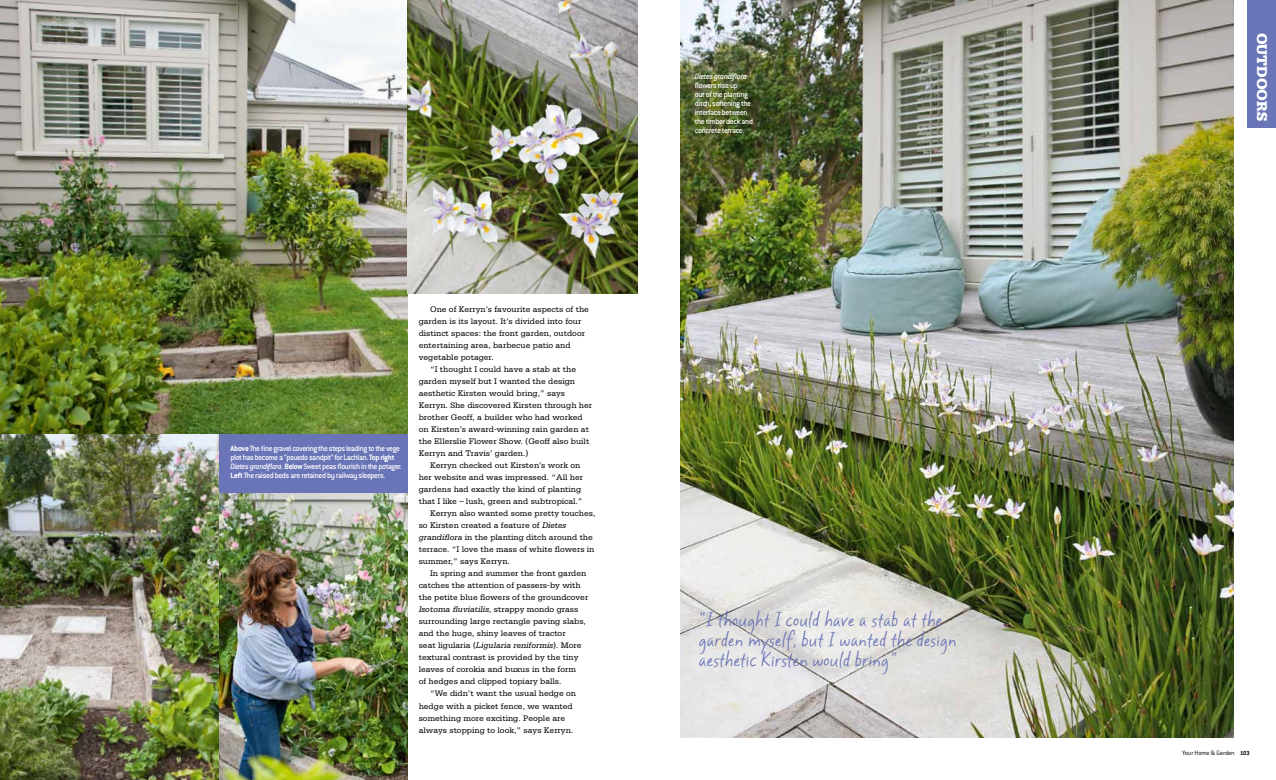
<style>
.page{position:relative;width:1276px;height:780px;background:#fff}
.page>*{position:absolute;margin:0;border:0;box-sizing:border-box;transform-origin:0 0}
.t1{font:18px/20px "Mayfield";letter-spacing:.01em;color:#6a75b7}
.t2{font:900 15px "Serifa";color:#fff}
.t3{font:8.5px "Serifa";color:#000}
.t4{font:500 8.5px/9px "Conduit ITC";letter-spacing:-.045em;color:#fff}
.t5{font:italic 8.5px "Serifa";color:#000}
.t6{font:italic 500 8.5px "Conduit ITC";letter-spacing:-.04em;color:#fff}
.t7{font:300 7px "Conduit ITC";letter-spacing:-.015em;color:#000}
.s1{font-weight:700}
.s2{font-style:italic}
.s3{font-style:normal}
.s4{font-weight:700;font-size:6.5px}
</style>
<div class="page">
<img style="left:0;top:434px;width:219px;height:346px">
<img style="left:0;top:0;width:407px;height:434px">
<img style="left:680px;top:0;width:553px;height:737px">
<img style="left:219px;top:492px;width:188px;height:288px">
<div style="left:219px;top:434px;width:188px;height:58px;background:#6a75b7"></div>
<div style="left:1247px;top:0;width:29px;height:128px;background:#6a75b7"></div>
<img style="left:407px;top:0;width:231px;height:293px">
<p class="t4" style="left:231px;top:444px;width:173px"><span class="s1">Above</span> The fine gravel covering the steps leading to the vege plot has become a “psuedo sandpit” for Lachlan. <span class="s1">Top right </span><span class="s2">Dietes grandiflora</span>. <span class="s1">Below</span> Sweet peas flourish in the potager.<br><span class="s1">Left</span> The raised beds are retained by railway sleepers.</p>
<p class="t3" style="left:430px;top:305px;width:160px">One of Kerryn’s favourite aspects of the</p>
<p class="t3" style="left:419px;top:317px;width:164px">garden is its layout. It’s divided into four</p>
<p class="t3" style="left:419px;top:329px;width:168px">distinct spaces: the front garden, outdoor</p>
<p class="t3" style="left:419px;top:341px;width:153px">entertaining area, barbecue patio and</p>
<p class="t3" style="left:419px;top:353px;width:77px">vegetable potager.</p>
<p class="t3" style="left:430px;top:365px;width:147px">“I thought I could have a stab at the</p>
<p class="t3" style="left:419px;top:377px;width:158px">garden myself but I wanted the design</p>
<p class="t3" style="left:419px;top:389px;width:148px">aesthetic Kirsten would bring,” says</p>
<p class="t3" style="left:419px;top:401px;width:175px">Kerryn. She discovered Kirsten through her</p>
<p class="t3" style="left:419px;top:413px;width:165px">brother Geoff, a builder who had worked</p>
<p class="t3" style="left:419px;top:425px;width:172px">on Kirsten’s award-winning rain garden at</p>
<p class="t3" style="left:419px;top:437px;width:172px">the Ellerslie Flower Show. (Geoff also built</p>
<p class="t3" style="left:419px;top:449px;width:111px">Kerryn and Travis’ garden.)</p>
<p class="t3" style="left:430px;top:461px;width:152px">Kerryn checked out Kirsten’s work on</p>
<p class="t3" style="left:419px;top:473px;width:166px">her website and was impressed. “All her</p>
<p class="t3" style="left:419px;top:485px;width:164px">gardens had exactly the kind of planting</p>
<p class="t3" style="left:419px;top:497px;width:165px">that I like – lush, green and subtropical.”</p>
<p class="t3" style="left:430px;top:509px;width:167px">Kerryn also wanted some pretty touches,</p>
<p class="t3" style="left:419px;top:521px;width:149px">so Kirsten created a feature of <span class="s2">Dietes</span></p>
<p class="t3" style="left:419px;top:533px;width:176px"><span class="s2">grandiflora</span> in the planting ditch around the</p>
<p class="t3" style="left:419px;top:545px;width:177px">terrace. “I love the mass of white flowers in</p>
<p class="t3" style="left:419px;top:557px;width:93px">summer,” says Kerryn.</p>
<p class="t3" style="left:430px;top:569px;width:158px">In spring and summer the front garden</p>
<p class="t3" style="left:419px;top:581px;width:164px">catches the attention of passers-by with</p>
<p class="t3" style="left:419px;top:593px;width:171px">the petite blue flowers of the groundcover</p>
<p class="t5" style="left:419px;top:605px;width:161px">Isotoma fluviatilis<span class="s3">, strappy mondo grass</span></p>
<p class="t3" style="left:419px;top:617px;width:169px">surrounding large rectangle paving slabs,</p>
<p class="t3" style="left:419px;top:629px;width:148px">and the huge, shiny leaves of tractor</p>
<p class="t3" style="left:419px;top:641px;width:164px">seat ligularia (<span class="s2">Ligularia reniformis</span>). More</p>
<p class="t3" style="left:419px;top:653px;width:161px">textural contrast is provided by the tiny</p>
<p class="t3" style="left:419px;top:665px;width:159px">leaves of corokia and buxus in the form</p>
<p class="t3" style="left:419px;top:677px;width:144px">of hedges and clipped topiary balls.</p>
<p class="t3" style="left:430px;top:689px;width:148px">“We didn’t want the usual hedge on</p>
<p class="t3" style="left:419px;top:701px;width:155px">hedge with a picket fence, we wanted</p>
<p class="t3" style="left:419px;top:713px;width:148px">something more exciting. People are</p>
<p class="t3" style="left:419px;top:725px;width:156px">always stopping to look,” says Kerryn.</p>
<p class="t6" style="left:695px;top:72px;width:53px">Dietes grandiflora</p>
<p class="t4" style="left:695px;top:81px;width:60px">flowers rise up<br>out of the planting ditch, softening the interface between the timber deck and concrete terrace.</p>
<h1 class="t1" style="left:699px;top:611px;width:259px">“I thought I could have a stab at the garden myself, but I wanted the design aesthetic Kirsten would bring”</h1>
<h2 class="t2" style="left:1270px;top:33px;width:90px;rotate:90deg">OUTDOORS</h2>
<p class="t7" style="left:1182px;top:749px;width:69px">Your Home &amp; Garden <span class="s4">103</span></p>
</div>
